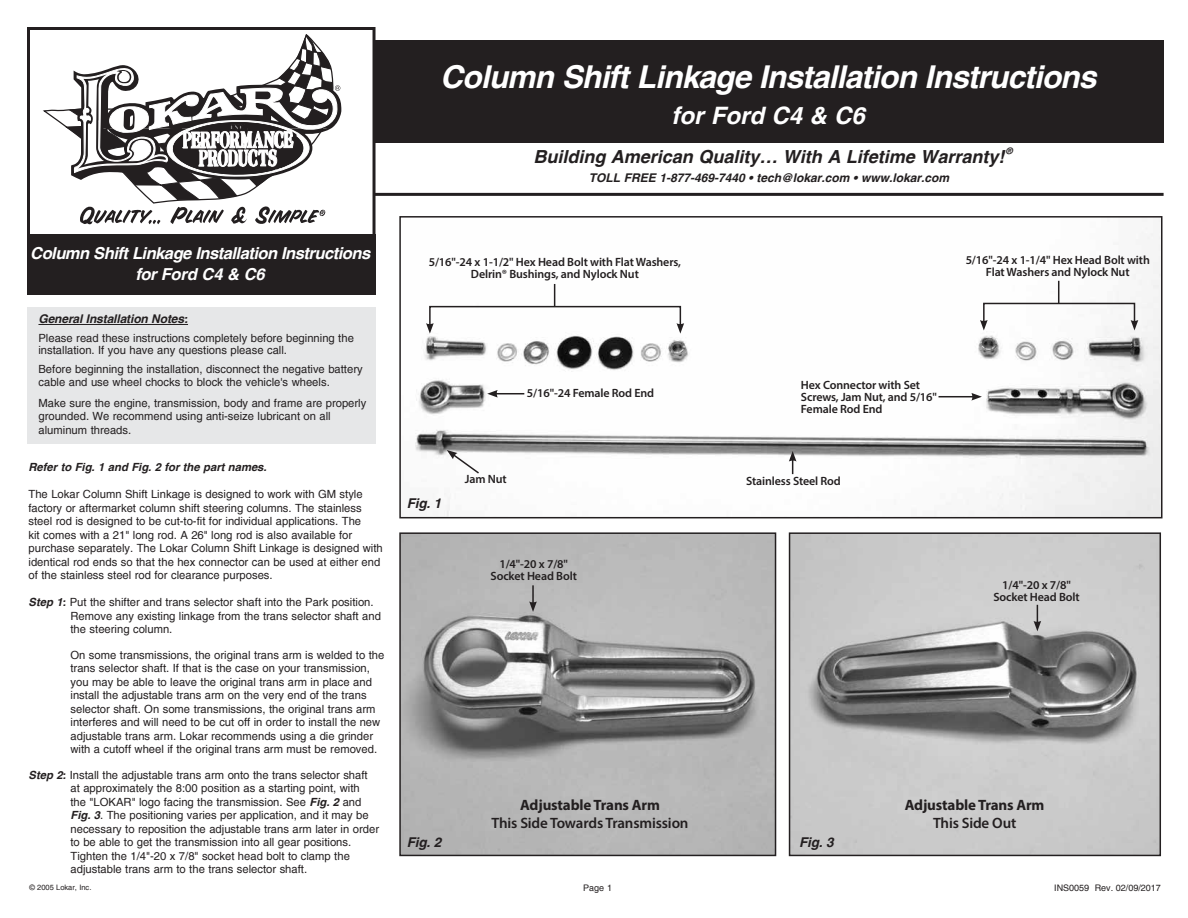
<style>
.page{position:relative;width:1188px;height:918px;background:#fff}
.page>*{position:absolute;margin:0;border:0;box-sizing:border-box;transform-origin:0 0}
.t1{font:italic 700 31.5px "Helvetica";letter-spacing:-.025em;color:#fff}
.t2{font:italic 700 24px "Helvetica";color:#fff}
.t3{font:italic 700 18px "Helvetica";color:#231f20}
.t4{font:italic 700 16.5px/21px "Helvetica";letter-spacing:-.03em;color:#fff;text-align:center}
.t5{font:600 15px "Myriad Pro";letter-spacing:-.01em;color:#231f20}
.t6{font:700 15px "Myriad Pro";letter-spacing:-.01em;color:#231f20}
.t7{font:italic 700 13.5px "Helvetica";letter-spacing:-.015em;color:#231f20}
.t8{font:600 12px/12px "Myriad Pro";letter-spacing:-.01em;color:#231f20;text-align:center}
.t9{font:italic 700 12px "Helvetica";color:#231f20}
.t10{font:11.25px/13.5px "Helvetica";color:#231f20}
.t11{font:italic 700 11.25px "Helvetica";color:#231f20}
.t12{font:9px "Helvetica";color:#231f20}
.t13{font:italic 700 9px "Helvetica";color:#231f20}
.t14{font:7.5px "Helvetica";color:#231f20}
.s1{font-weight:700;font-style:italic}
</style>
<div class="page">
<img style="left:402px;top:535px;width:371px;height:318px">
<div style="left:399px;top:532px;width:377px;height:324px;border:2px solid #231f20"></div>
<img style="left:792px;top:535px;width:366px;height:318px">
<div style="left:789px;top:532px;width:372px;height:324px;border:2px solid #231f20"></div>
<img style="left:415px;top:219px;width:744px;height:296px">
<div style="left:399px;top:216px;width:763px;height:302px;border:2px solid #231f20"></div>
<div style="left:364px;top:41px;width:800px;height:102px;background:#231f20"></div>
<hr style="left:366px;top:193px;width:798px;height:3px;background:#231f20">
<div style="left:28px;top:28px;width:346px;height:263px;background:#fff"></div>
<svg style="left:66px;top:34px;width:275px;height:190px"></svg>
<div style="left:27px;top:27px;width:349px;height:266px;border:3px solid #231f20"></div>
<div style="left:27px;top:234px;width:348px;height:60px;background:#231f20"></div>
<div style="left:27px;top:307px;width:349px;height:136px;background:#e6e7e8"></div>
<hr style="left:38px;top:324px;width:150px;height:1px;background:#231f20">
<svg style="left:426px;top:284px;width:258px;height:50px"></svg>
<svg style="left:980px;top:281px;width:158px;height:49px"></svg>
<svg style="left:487px;top:390px;width:37px;height:8px"></svg>
<hr style="left:939px;top:396px;width:35px;height:1px;background:#231f20">
<svg style="left:971px;top:393px;width:11px;height:8px"></svg>
<svg style="left:789px;top:451px;width:7px;height:23px"></svg>
<svg style="left:529px;top:585px;width:8px;height:27px"></svg>
<svg style="left:1034px;top:605px;width:7px;height:26px"></svg>
<svg style="left:447px;top:450px;width:34px;height:25px"></svg>
<h1 class="t1" style="left:440px;top:59px;width:657px">Column Shift Linkage Installation Instructions</h1>
<h2 class="t2" style="left:672px;top:102px;width:195px">for Ford C4 &amp; C6</h2>
<p class="t13" style="left:1006px;top:146px;width:8px">®</p>
<h3 class="t3" style="left:533px;top:146px;width:473px">Building American Quality… With A Lifetime Warranty!</h3>
<p class="t9" style="left:589px;top:171px;width:362px">TOLL FREE 1-877-469-7440 • tech@lokar.com • www.lokar.com</p>
<h3 class="t4" style="left:30px;top:243px;width:341px">Column Shift Linkage Installation Instructions for Ford C4 &amp; C6</h3>
<p class="t9" style="left:38px;top:312px;width:151px">General Installation Notes:</p>
<p class="t10" style="left:38px;top:332px;width:317px;line-height:12px">Please read these instructions completely before beginning the installation. If you have any questions please call.</p>
<p class="t10" style="left:38px;top:362px;width:326px">Before beginning the installation, disconnect the negative battery cable and use wheel chocks to block the vehicle's wheels.</p>
<p class="t10" style="left:38px;top:396px;width:329px">Make sure the engine, transmission, body and frame are properly grounded. We recommend using anti-seize lubricant on all aluminum threads.</p>
<p class="t11" style="left:29px;top:461px;width:240px">Refer to Fig. 1 and Fig. 2 for the part names.</p>
<p class="t10" style="left:29px;top:488px;width:356px">The Lokar Column Shift Linkage is designed to work with GM style factory or aftermarket column shift steering columns. The stainless steel rod is designed to be cut-to-fit for individual applications. The<br>kit comes with a 21" long rod. A 26" long rod is also available for purchase separately. The Lokar Column Shift Linkage is designed with identical rod ends so that the hex connector can be used at either end of the stainless steel rod for clearance purposes.</p>
<p class="t10" style="left:71px;top:596px;width:312px;text-indent:-42px"><span class="s1">Step 1:</span> Put the shifter and trans selector shaft into the Park position.<br>Remove any existing linkage from the trans selector shaft and the steering column.</p>
<p class="t10" style="left:71px;top:648px;width:315px">On some transmissions, the original trans arm is welded to the trans selector shaft. If that is the case on your transmission, you may be able to leave the original trans arm in place and install the adjustable trans arm on the very end of the trans selector shaft. On some transmissions, the original trans arm interferes and will need to be cut off in order to install the new adjustable trans arm. Lokar recommends using a die grinder with a cutoff wheel if the original trans arm must be removed.</p>
<p class="t10" style="left:71px;top:768px;width:310px;text-indent:-42px"><span class="s1">Step 2:</span> Install the adjustable trans arm onto the trans selector shaft at approximately the 8:00 position as a starting point, with<br>the "LOKAR" logo facing the transmission. See <span class="s1">Fig. 2</span> and <span class="s1">Fig. 3</span>. The positioning varies per application, and it may be necessary to reposition the adjustable trans arm later in order to be able to get the transmission into all gear positions.<br>Tighten the 1/4"-20 x 7/8" socket head bolt to clamp the adjustable trans arm to the trans selector shaft.</p>
<p class="t8" style="left:429px;top:255px;width:254px">5/16"-24 x 1-1/2" Hex Head Bolt with Flat Washers,<br>Delrin® Bushings, and Nylock Nut</p>
<p class="t8" style="left:527px;top:387px;width:129px">5/16"-24 Female Rod End</p>
<p class="t7" style="left:407px;top:495px;width:36px">Fig. 1</p>
<p class="t8" style="left:465px;top:472px;width:43px">Jam Nut</p>
<p class="t8" style="left:491px;top:558px;width:88px">1/4"-20 x 7/8"<br>Socket Head Bolt</p>
<p class="t8" style="left:966px;top:254px;width:186px">5/16"-24 x 1-1/4" Hex Head Bolt with<br>Flat Washers and Nylock Nut</p>
<p class="t8" style="left:801px;top:379px;width:138px;text-align:left">Hex Connector with Set<br>Screws, Jam Nut, and 5/16"<br>Female Rod End</p>
<p class="t8" style="left:746px;top:475px;width:96px">Stainless Steel Rod</p>
<p class="t8" style="left:993px;top:578px;width:88px">1/4"-20 x 7/8"<br>Socket Head Bolt</p>
<h3 class="t6" style="left:520px;top:795px;width:141px">Adjustable Trans Arm</h3>
<h3 class="t5" style="left:492px;top:814px;width:198px">This Side Towards Transmission</h3>
<h3 class="t6" style="left:905px;top:795px;width:141px">Adjustable Trans Arm</h3>
<h3 class="t5" style="left:933px;top:814px;width:85px">This Side Out</h3>
<p class="t7" style="left:407px;top:834px;width:36px">Fig. 2</p>
<p class="t7" style="left:799px;top:834px;width:36px">Fig. 3</p>
<p class="t14" style="left:29px;top:883px;width:64px">© 2005 Lokar, Inc.</p>
<p class="t12" style="left:583px;top:883px;width:30px">Page 1</p>
<p class="t12" style="left:1054px;top:883px;width:108px">INS0059 Rev. 02/09/2017</p>
</div>
